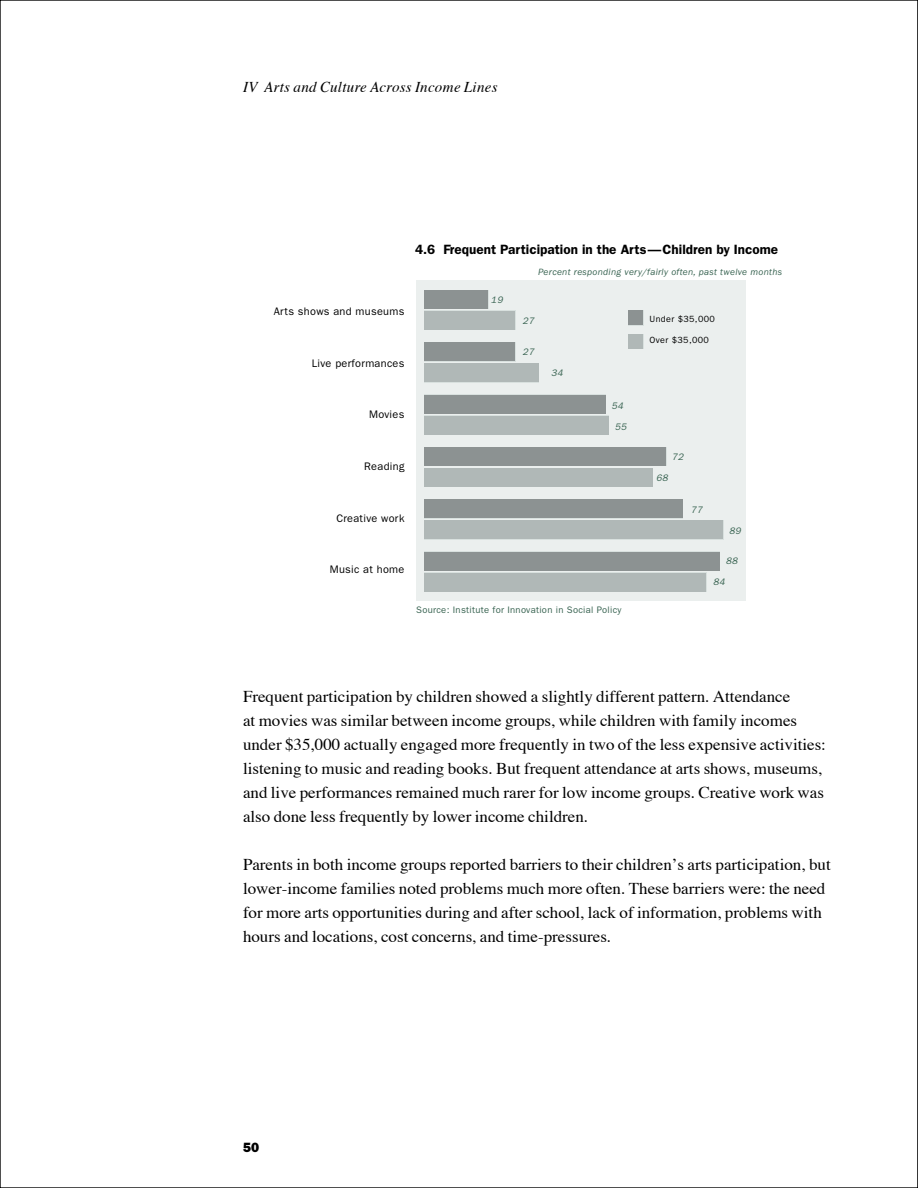
<style>
.page{position:relative;width:918px;height:1188px;background:#fff}
.page>*{position:absolute;margin:0;border:0;box-sizing:border-box;transform-origin:0 0}
.t1{font:16.5px/24px "Times";color:#000}
.t2{font:italic 15px "Times";letter-spacing:.015em;color:#000}
.t3{font:600 13.5px "Franklin Gothic";color:#000}
.t4{font:800 13.5px "Franklin Gothic";color:#000}
.t5{font:10.95px "Franklin Gothic";letter-spacing:.025em;color:#000}
.t6{font:italic 9.45px "Franklin Gothic";letter-spacing:.03em;color:#386351}
.t7{font:9.45px "Franklin Gothic";letter-spacing:.03em;color:#386351}
.t8{font:italic 9.45px "Franklin Gothic";letter-spacing:.035em;color:#386351}
.t9{font:9px "Franklin Gothic";letter-spacing:.04em;color:#000}
</style>
<div class="page">
<svg style="left:917px;top:0;width:1px;height:1188px"></svg>
<div style="left:416px;top:280px;width:330px;height:321px;background:#ebefee"></div>
<div style="left:628px;top:334px;width:15px;height:15px;background:#b0b8b7"></div>
<div style="left:424px;top:311px;width:91px;height:19px;background:#b0b8b7"></div>
<div style="left:424px;top:363px;width:115px;height:19px;background:#b0b8b7"></div>
<div style="left:424px;top:416px;width:185px;height:19px;background:#b0b8b7"></div>
<div style="left:424px;top:468px;width:229px;height:19px;background:#b0b8b7"></div>
<div style="left:424px;top:520px;width:299px;height:19px;background:#b0b8b7"></div>
<div style="left:424px;top:573px;width:282px;height:19px;background:#b0b8b7"></div>
<div style="left:628px;top:311px;width:15px;height:14px;background:#8c9292"></div>
<div style="left:424px;top:290px;width:64px;height:19px;background:#8c9292"></div>
<div style="left:424px;top:342px;width:91px;height:19px;background:#8c9292"></div>
<div style="left:424px;top:395px;width:182px;height:19px;background:#8c9292"></div>
<div style="left:424px;top:447px;width:242px;height:19px;background:#8c9292"></div>
<div style="left:424px;top:499px;width:259px;height:19px;background:#8c9292"></div>
<div style="left:424px;top:552px;width:296px;height:19px;background:#8c9292"></div>
<p class="t2" style="left:243px;top:78px;width:256px">IV Arts and Culture Across Income Lines</p>
<p class="t3" style="left:415px;top:241px;width:365px">4.6 Frequent Participation in the Arts—Children by Income</p>
<p class="t6" style="left:538px;top:266px;width:246px">Percent responding very/fairly often, past twelve months</p>
<p class="t5" style="left:274px;top:305px;width:132px">Arts shows and museums</p>
<p class="t5" style="left:312px;top:357px;width:94px">Live performances</p>
<p class="t5" style="left:369px;top:408px;width:37px">Movies</p>
<p class="t5" style="left:364px;top:460px;width:42px">Reading</p>
<p class="t5" style="left:336px;top:512px;width:70px">Creative work</p>
<p class="t8" style="left:491px;top:294px;width:13px">19</p>
<p class="t8" style="left:523px;top:315px;width:13px">27</p>
<p class="t8" style="left:523px;top:347px;width:13px">27</p>
<p class="t8" style="left:551px;top:368px;width:13px">34</p>
<p class="t8" style="left:612px;top:401px;width:13px">54</p>
<p class="t8" style="left:615px;top:422px;width:13px">55</p>
<p class="t5" style="left:330px;top:563px;width:76px">Music at home</p>
<p class="t7" style="left:416px;top:605px;width:207px">Source: Institute for Innovation in Social Policy</p>
<p class="t9" style="left:650px;top:314px;width:67px">Under $35,000</p>
<p class="t9" style="left:650px;top:335px;width:61px">Over $35,000</p>
<p class="t8" style="left:672px;top:452px;width:13px">72</p>
<p class="t8" style="left:656px;top:473px;width:13px">68</p>
<p class="t8" style="left:691px;top:504px;width:13px">77</p>
<p class="t8" style="left:729px;top:525px;width:13px">89</p>
<p class="t8" style="left:726px;top:555px;width:13px">88</p>
<p class="t8" style="left:713px;top:576px;width:13px">84</p>
<p class="t1" style="left:243px;top:685px;width:585px">Frequent participation by children showed a slightly different pattern. Attendance<br>at movies was similar between income groups, while children with family incomes under $35,000 actually engaged more frequently in two of the less expensive activities: listening to music and reading books. But frequent attendance at arts shows, museums, and live performances remained much rarer for low income groups. Creative work was also done less frequently by lower income children.</p>
<p class="t1" style="left:243px;top:853px;width:589px">Parents in both income groups reported barriers to their children’s arts participation, but lower-income families noted problems much more often. These barriers were: the need for more arts opportunities during and after school, lack of information, problems with hours and locations, cost concerns, and time-pressures.</p>
<p class="t4" style="left:243px;top:1140px;width:18px">50</p>
</div>
